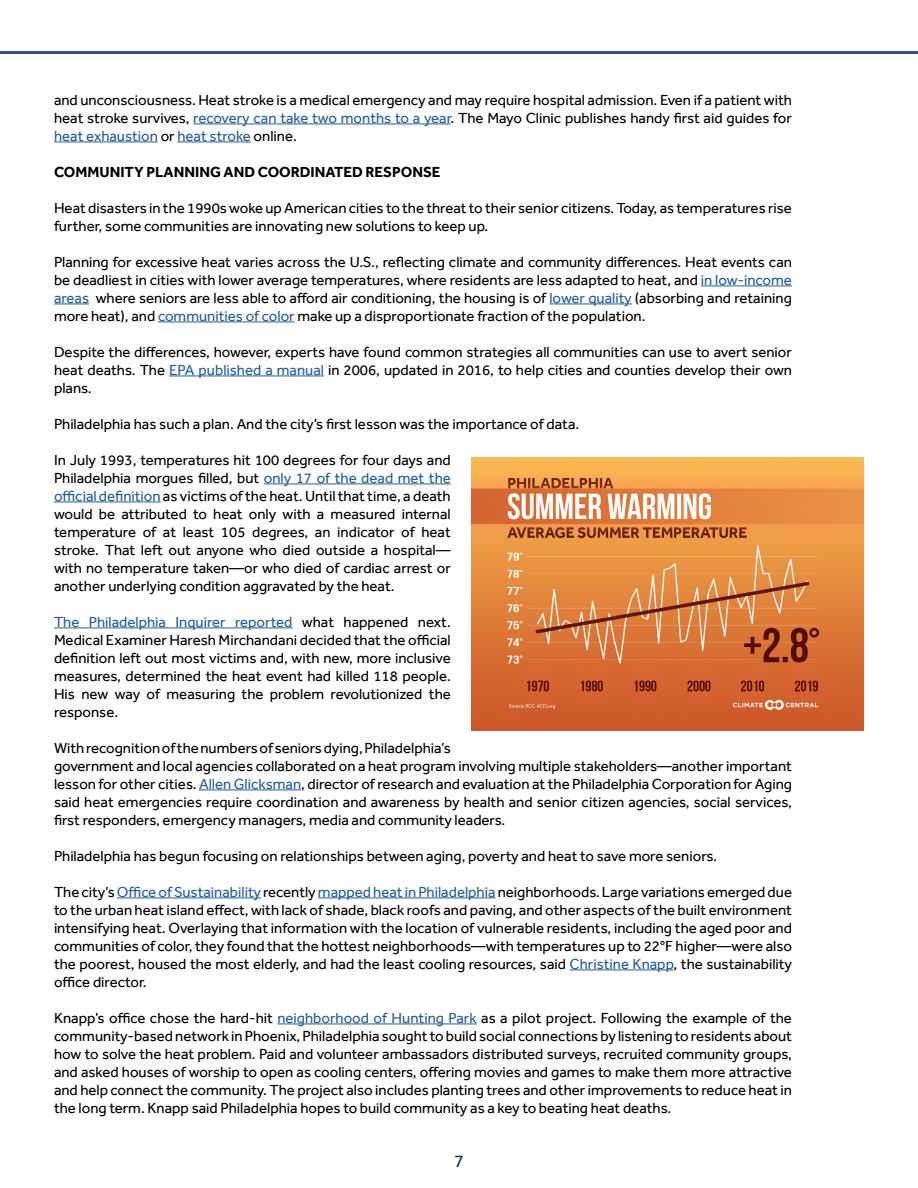
<style>
.page{position:relative;width:918px;height:1188px;background:#fff}
.page>*{position:absolute;margin:0;border:0;box-sizing:border-box;transform-origin:0 0}
.t1{font:18px "Effra";color:#052946}
.t2{font:15px/18px "Effra";color:#000;text-align:justify}
.t3{font:700 15px "Effra";color:#000}
.s1{color:#215e9e}
</style>
<div class="page">
<hr style="left:193px;top:124px;width:258px;height:1px;background:#215e9e">
<hr style="left:54px;top:142px;width:104px;height:1px;background:#215e9e">
<hr style="left:177px;top:142px;width:74px;height:1px;background:#215e9e">
<hr style="left:701px;top:286px;width:91px;height:1px;background:#215e9e">
<hr style="left:54px;top:304px;width:35px;height:1px;background:#215e9e">
<hr style="left:549px;top:304px;width:83px;height:1px;background:#215e9e">
<hr style="left:158px;top:322px;width:137px;height:1px;background:#215e9e">
<hr style="left:169px;top:376px;width:155px;height:1px;background:#215e9e">
<hr style="left:264px;top:484px;width:187px;height:1px;background:#215e9e">
<hr style="left:54px;top:502px;width:107px;height:1px;background:#215e9e">
<hr style="left:54px;top:628px;width:239px;height:1px;background:#215e9e">
<hr style="left:199px;top:790px;width:102px;height:1px;background:#215e9e">
<hr style="left:117px;top:898px;width:144px;height:1px;background:#215e9e">
<hr style="left:318px;top:898px;width:178px;height:1px;background:#215e9e">
<hr style="left:570px;top:970px;width:104px;height:1px;background:#215e9e">
<hr style="left:277px;top:1024px;width:200px;height:1px;background:#215e9e">
<img style="left:472px;top:457px;width:392px;height:273px">
<hr style="left:0;top:51px;width:918px;height:3px;background:#35518f">
<p class="t2" style="left:54px;top:90px;width:740px">and unconsciousness. Heat stroke is a medical emergency and may require hospital admission. Even if a patient with heat stroke survives, <span class="s1">recovery can take two months to a year</span>. The Mayo Clinic publishes handy first aid guides for <span class="s1">heat exhaustion</span> or <span class="s1">heat stroke</span> online.</p>
<p class="t3" style="left:54px;top:163px;width:388px">COMMUNITY PLANNING AND COORDINATED RESPONSE</p>
<p class="t2" style="left:54px;top:198px;width:739px">Heat disasters in the 1990s woke up American cities to the threat to their senior citizens. Today, as temperatures rise further, some communities are innovating new solutions to keep up.</p>
<p class="t2" style="left:54px;top:252px;width:740px">Planning for excessive heat varies across the U.S., reflecting climate and community differences. Heat events can be deadliest in cities with lower average temperatures, where residents are less adapted to heat, and <span class="s1">in low-income areas</span> where seniors are less able to afford air conditioning, the housing is of <span class="s1">lower quality</span> (absorbing and retaining more heat), and <span class="s1">communities of color</span> make up a disproportionate fraction of the population.</p>
<p class="t2" style="left:54px;top:342px;width:740px">Despite the differences, however, experts have found common strategies all communities can use to avert senior heat deaths. The <span class="s1">EPA published a manual</span> in 2006, updated in 2016, to help cities and counties develop their own plans.</p>
<p class="t2" style="left:54px;top:414px;width:527px">Philadelphia has such a plan. And the city’s first lesson was the importance of data.</p>
<p class="t2" style="left:54px;top:450px;width:398px">In July 1993, temperatures hit 100 degrees for four days and Philadelphia morgues filled, but <span class="s1">only 17 of the dead met the official definition</span> as victims of the heat. Until that time, a death would be attributed to heat only with a measured internal temperature of at least 105 degrees, an indicator of heat stroke. That left out anyone who died outside a hospital— with no temperature taken—or who died of cardiac arrest or another underlying condition aggravated by the heat.</p>
<p class="t2" style="left:54px;top:612px;width:398px"><span class="s1">The Philadelphia Inquirer reported</span> what happened next.<br>Medical Examiner Haresh Mirchandani decided that the official definition left out most victims and, with new, more inclusive measures, determined the heat event had killed 118 people.<br>His new way of measuring the problem revolutionized the response.</p>
<p class="t2" style="left:54px;top:738px;width:740px;text-align:left">With recognition of the numbers of seniors dying, Philadelphia’s<br>government and local agencies collaborated on a heat program involving multiple stakeholders—another important lesson for other cities. <span class="s1">Allen Glicksman</span>, director of research and evaluation at the Philadelphia Corporation for Aging said heat emergencies require coordination and awareness by health and senior citizen agencies, social services, first responders, emergency managers, media and community leaders.</p>
<p class="t2" style="left:54px;top:846px;width:664px">Philadelphia has begun focusing on relationships between aging, poverty and heat to save more seniors.</p>
<p class="t2" style="left:54px;top:882px;width:740px">The city’s <span class="s1">Office of Sustainability</span> recently <span class="s1">mapped heat in Philadelphia</span> neighborhoods. Large variations emerged due to the urban heat island effect, with lack of shade, black roofs and paving, and other aspects of the built environment intensifying heat. Overlaying that information with the location of vulnerable residents, including the aged poor and communities of color, they found that the hottest neighborhoods—with temperatures up to 22°F higher—were also the poorest, housed the most elderly, and had the least cooling resources, said <span class="s1">Christine Knapp</span>, the sustainability office director.</p>
<p class="t2" style="left:54px;top:1008px;width:740px">Knapp’s office chose the hard-hit <span class="s1">neighborhood of Hunting Park</span> as a pilot project. Following the example of the community-based network in Phoenix, Philadelphia sought to build social connections by listening to residents about how to solve the heat problem. Paid and volunteer ambassadors distributed surveys, recruited community groups, and asked houses of worship to open as cooling centers, offering movies and games to make them more attractive and help connect the community. The project also includes planting trees and other improvements to reduce heat in the long term. Knapp said Philadelphia hopes to build community as a key to beating heat deaths.</p>
<p class="t1" style="left:454px;top:1150px;width:11px">7</p>
</div>
